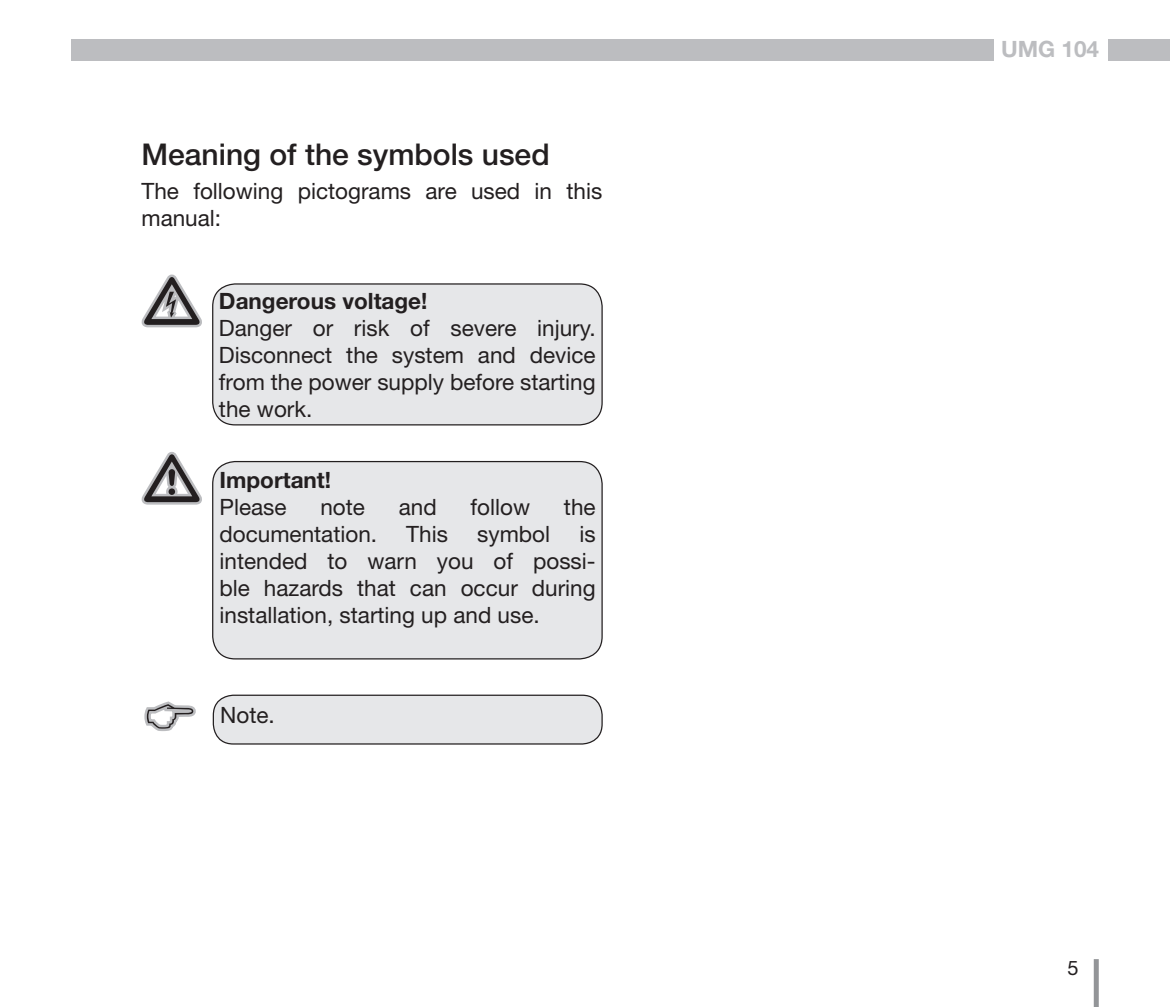
<style>
.page{position:relative;width:1170px;height:1007px;background:#fff}
.page>*{position:absolute;margin:0;border:0;box-sizing:border-box;transform-origin:0 0}
.t1{font:500 30px "Helvetica Neue LT";color:#231f20}
.t2{font:22.5px/27px "Helvetica Neue LT";color:#231f20;text-align:justify}
.t3{font:700 22.5px "Helvetica Neue LT";color:#231f20}
.t4{font:700 22.5px "Helvetica Neue LT";color:#bcbdc0}
.t5{font:20px "Helvetica Neue LT";color:#231f20}
</style>
<div class="page">
<div style="left:1093px;top:958px;width:5px;height:48px;background:#939598"></div>
<div style="left:1107px;top:39px;width:62px;height:21px;background:#bcbdc0"></div>
<div style="left:71px;top:39px;width:922px;height:21px;background:#bcbdc0"></div>
<div style="left:213px;top:284px;width:389px;height:141px;background:#e6e7e9;border-radius:22px"></div>
<div style="left:212px;top:283px;width:390px;height:142px;border:1px solid #231f20;border-radius:22px"></div>
<div style="left:213px;top:461px;width:389px;height:197px;background:#e6e7e9;border-radius:22px"></div>
<div style="left:212px;top:461px;width:390px;height:198px;border:1px solid #231f20;border-radius:22px"></div>
<div style="left:213px;top:695px;width:389px;height:48px;background:#e6e7e9;border-radius:20px"></div>
<div style="left:213px;top:694px;width:389px;height:50px;border:1px solid #231f20;border-radius:20px"></div>
<svg style="left:141px;top:452px;width:61px;height:53px"></svg>
<svg style="left:141px;top:274px;width:61px;height:54px"></svg>
<svg style="left:144px;top:701px;width:52px;height:30px"></svg>
<h1 class="t1" style="left:141px;top:137px;width:409px">Meaning of the symbols used</h1>
<p class="t2" style="left:141px;top:177px;width:462px">The following pictograms are used in this manual:</p>
<p class="t3" style="left:219px;top:287px;width:210px">Dangerous voltage!</p>
<p class="t2" style="left:219px;top:314px;width:378px">Danger or risk of severe injury.<br>Disconnect the system and device from the power supply before starting the work.</p>
<p class="t3" style="left:219px;top:466px;width:113px">Important!</p>
<p class="t2" style="left:219px;top:493px;width:69px">Please</p>
<p class="t2" style="left:320px;top:493px;width:46px">note</p>
<p class="t2" style="left:399px;top:493px;width:39px">and</p>
<p class="t2" style="left:470px;top:493px;width:61px">follow</p>
<p class="t2" style="left:564px;top:493px;width:33px">the</p>
<p class="t2" style="left:219px;top:520px;width:159px">documentation.</p>
<p class="t2" style="left:406px;top:520px;width:43px">This</p>
<p class="t2" style="left:477px;top:520px;width:74px">symbol</p>
<p class="t2" style="left:219px;top:520px;width:377px;text-indent:360px">is intended to warn you of possi&shy;ble hazards that can occur during installation, starting up and use.</p>
<p class="t2" style="left:220px;top:701px;width:56px">Note.</p>
<p class="t4" style="left:1001px;top:35px;width:99px">UMG 104</p>
<p class="t5" style="left:1067px;top:955px;width:13px">5</p>
</div>
